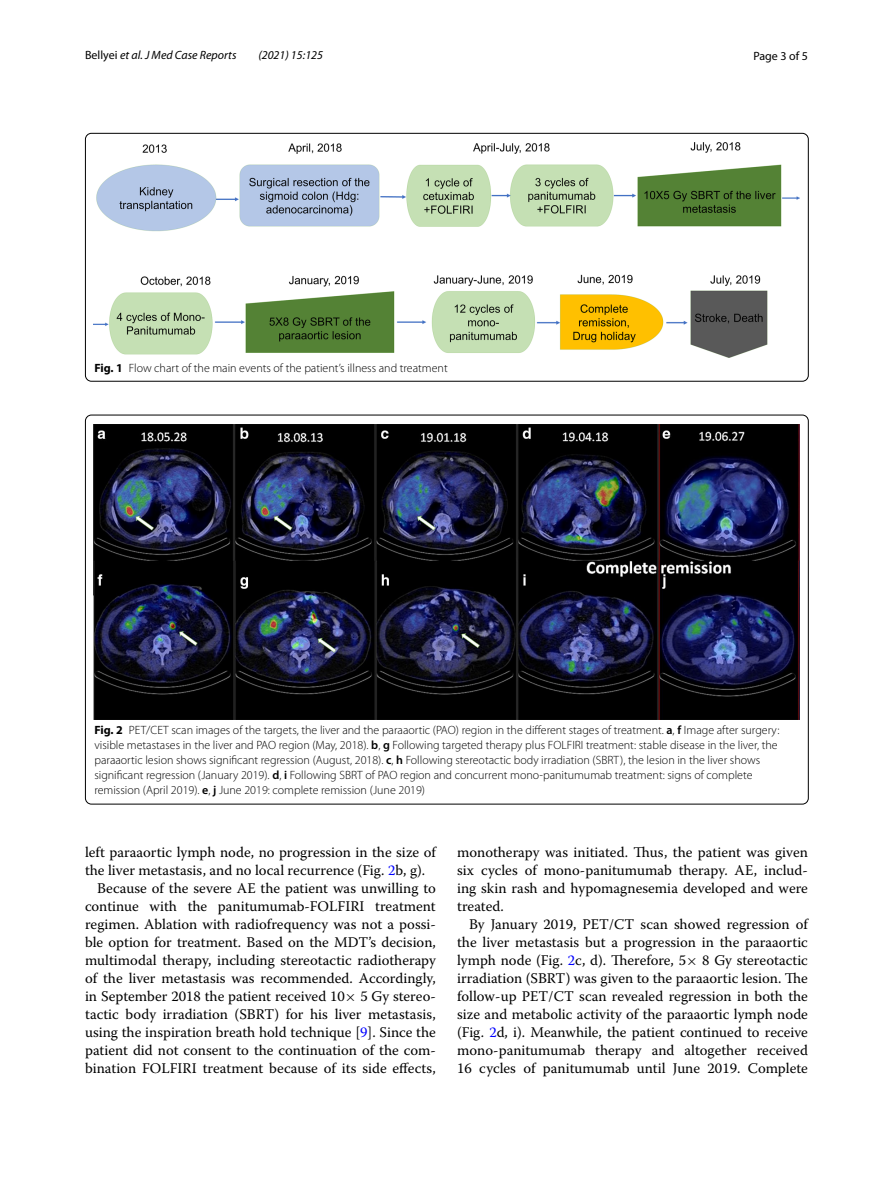
<style>
.page{position:relative;width:893px;height:1187px;background:#fff}
.page>*{position:absolute;margin:0;border:0;box-sizing:border-box;transform-origin:0 0}
.t1{font:14.7px/18px "Warnock Pro";color:#000;text-align:justify}
.t2{font:300 12px/15px "Myriad Pro";color:#000}
.t3{font:italic 12px "Myriad Pro";color:#000}
.t4{font:12px "Myriad Pro";color:#000}
.s1{font-style:normal}
.s2{font-weight:700}
.s3{font-weight:600}
.s4{color:#00f}
.s5{font-family:"MTSY"}
</style>
<div class="page">
<img style="left:94px;top:142px;width:706px;height:215px">
<div style="left:85px;top:133px;width:723px;height:248px;border:1px solid #000;border-radius:6px"></div>
<img style="left:94px;top:424px;width:706px;height:295px">
<p class="t3" style="left:85px;top:48px;width:153px"><span class="s1">Bellyei</span> et al. J Med Case Reports</p>
<p class="t3" style="left:258px;top:48px;width:66px">(2021) 15:125</p>
<p class="t4" style="left:753px;top:48px;width:56px">Page 3 of 5</p>
<p class="t2" style="left:94px;top:361px;width:355px"><span class="s2">Fig. 1</span> Flow chart of the main events of the patient’s illness and treatment</p>
<p class="t2" style="left:94px;top:723px;width:686px"><span class="s2">Fig. 2</span> PET/CET scan images of the targets, the liver and the paraaortic (PAO) region in the different stages of treatment. <span class="s3">a</span>, <span class="s3">f</span> Image after surgery: visible metastases in the liver and PAO region (May, 2018). <span class="s3">b</span>, <span class="s3">g</span> Following targeted therapy plus FOLFIRI treatment: stable disease in the liver, the paraaortic lesion shows significant regression (August, 2018). <span class="s3">c</span>, <span class="s3">h</span> Following stereotactic body irradiation (SBRT), the lesion in the liver shows significant regression (January 2019). <span class="s3">d</span>, <span class="s3">i</span> Following SBRT of PAO region and concurrent mono-panitumumab treatment: signs of complete remission (April 2019). <span class="s3">e</span>, <span class="s3">j</span> June 2019: complete remission (June 2019)</p>
<p class="t1" style="left:85px;top:843px;width:352px">left paraaortic lymph node, no progression in the size of</p>
<p class="t1" style="left:85px;top:861px;width:342px">the liver metastasis, and no local recurrence (Fig. <span class="s4">2</span>b, g).</p>
<p class="t1" style="left:97px;top:879px;width:340px">Because of the severe AE the patient was unwilling to</p>
<p class="t1" style="left:85px;top:897px;width:352px">continue with the panitumumab-FOLFIRI treatment</p>
<p class="t1" style="left:85px;top:915px;width:352px">regimen. Ablation with radiofrequency was not a possi-</p>
<p class="t1" style="left:85px;top:933px;width:352px">ble option for treatment. Based on the MDT’s decision,</p>
<p class="t1" style="left:85px;top:951px;width:352px">multimodal therapy, including stereotactic radiotherapy</p>
<p class="t1" style="left:85px;top:969px;width:352px">of the liver metastasis was recommended. Accordingly,</p>
<p class="t1" style="left:85px;top:987px;width:352px">in September 2018 the patient received 10<span class="s5">×</span> 5 Gy stereo-</p>
<p class="t1" style="left:85px;top:1005px;width:352px">tactic body irradiation (SBRT) for his liver metastasis,</p>
<p class="t1" style="left:85px;top:1023px;width:352px">using the inspiration breath hold technique [<span class="s4">9</span>]. Since the</p>
<p class="t1" style="left:85px;top:1041px;width:352px">patient did not consent to the continuation of the com-</p>
<p class="t1" style="left:85px;top:1059px;width:352px">bination FOLFIRI treatment because of its side effects,</p>
<p class="t1" style="left:457px;top:843px;width:352px">monotherapy was initiated. Thus, the patient was given six cycles of mono-panitumumab therapy. AE, includ&shy;ing skin rash and hypomagnesemia developed and were treated.</p>
<p class="t1" style="left:457px;top:915px;width:352px;text-indent:12px">By January 2019, PET/CT scan showed regression of the liver metastasis but a progression in the paraaortic lymph node (Fig. <span class="s4">2</span>c, d). Therefore, 5<span class="s5">×</span> 8 Gy stereotactic irradiation (SBRT) was given to the paraaortic lesion. The follow-up PET/CT scan revealed regression in both the size and metabolic activity of the paraaortic lymph node (Fig. <span class="s4">2</span>d, i). Meanwhile, the patient continued to receive mono-panitumumab therapy and altogether received 16 cycles of panitumumab until June 2019. Complete</p>
</div>
